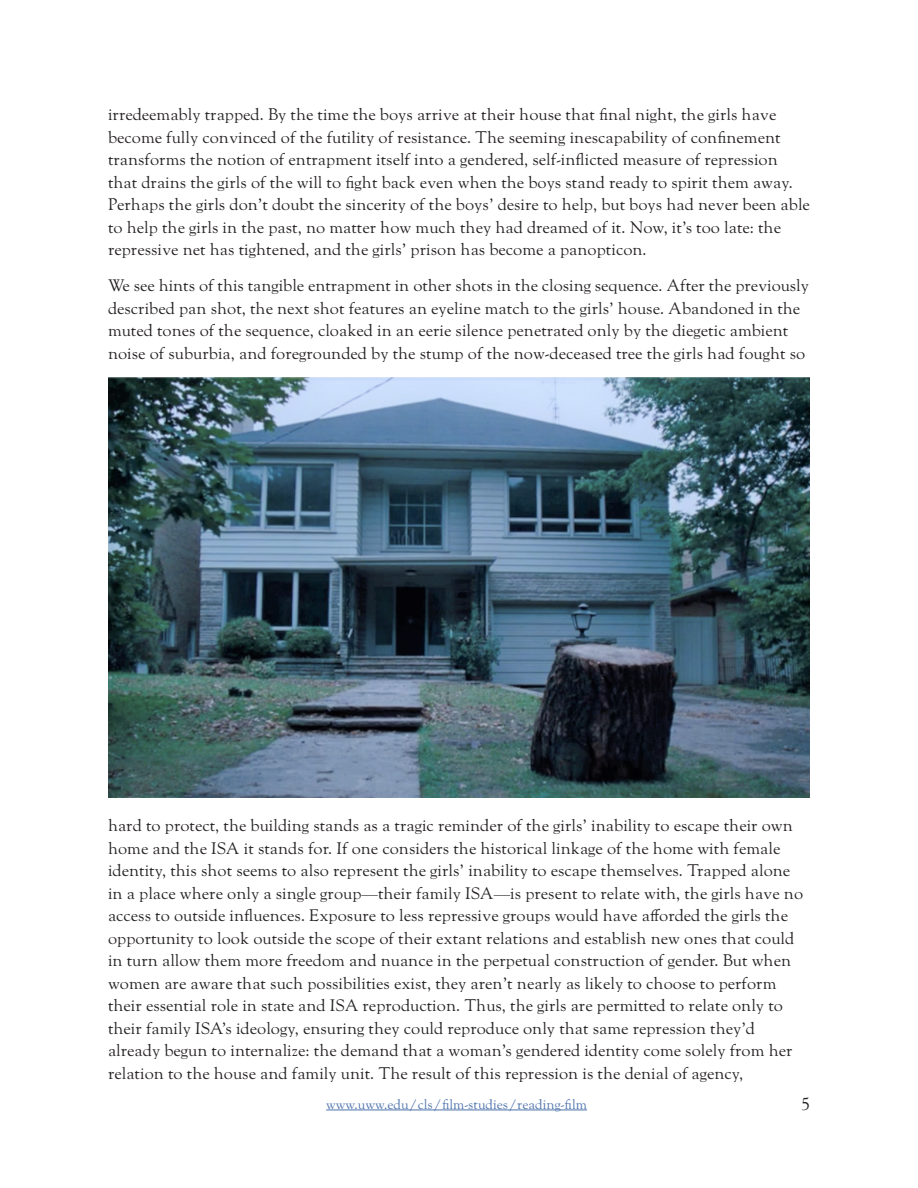
<style>
.page{position:relative;width:918px;height:1188px;background:#fff}
.page>*{position:absolute;margin:0;border:0;box-sizing:border-box;transform-origin:0 0}
.t1{font:18px "LTC Goudy Oldstyle Pro";color:#231f20}
.Body{font:16.5px/22.5px "LTC Goudy Oldstyle Pro";color:#231f20}
.t2{font:13.5px "LTC Goudy Oldstyle Pro";color:#4d72ac}
</style>
<div class="page">
<hr style="left:326px;top:1110px;width:261px;height:1px;background:#4d72ac">
<img style="left:108px;top:377px;width:702px;height:421px">
<p class="Body" style="left:108px;top:104px;width:703px">irredeemably trapped. By the time the boys arrive at their house that final night, the girls have become fully convinced of the futility of resistance. The seeming inescapability of confinement transforms the notion of entrapment itself into a gendered, self-inflicted measure of repression that drains the girls of the will to fight back even when the boys stand ready to spirit them away.<br>Perhaps the girls don’t doubt the sincerity of the boys’ desire to help, but boys had never been able to help the girls in the past, no matter how much they had dreamed of it. Now, it’s too late: the repressive net has tightened, and the girls’ prison has become a panopticon.</p>
<p class="Body" style="left:108px;top:275px;width:703px">We see hints of this tangible entrapment in other shots in the closing sequence. After the previously described pan shot, the next shot features an eyeline match to the girls’ house. Abandoned in the muted tones of the sequence, cloaked in an eerie silence penetrated only by the diegetic ambient noise of suburbia, and foregrounded by the stump of the now-deceased tree the girls had fought so</p>
<p class="Body" style="left:108px;top:815px;width:697px">hard to protect, the building stands as a tragic reminder of the girls’ inability to escape their own home and the ISA it stands for. If one considers the historical linkage of the home with female identity, this shot seems to also represent the girls’ inability to escape themselves. Trapped alone in a place where only a single group—their family ISA—is present to relate with, the girls have no access to outside influences. Exposure to less repressive groups would have afforded the girls the opportunity to look outside the scope of their extant relations and establish new ones that could in turn allow them more freedom and nuance in the perpetual construction of gender. But when women are aware that such possibilities exist, they aren’t nearly as likely to choose to perform their essential role in state and ISA reproduction. Thus, the girls are permitted to relate only to their family ISA’s ideology, ensuring they could reproduce only that same repression they’d already begun to internalize: the demand that a woman’s gendered identity come solely from her relation to the house and family unit. The result of this repression is the denial of agency,</p>
<p class="t2" style="left:326px;top:1096px;width:262px">www.uww.edu/cls/film-studies/reading-film</p>
<p class="t1" style="left:801px;top:1094px;width:10px">5</p>
</div>
